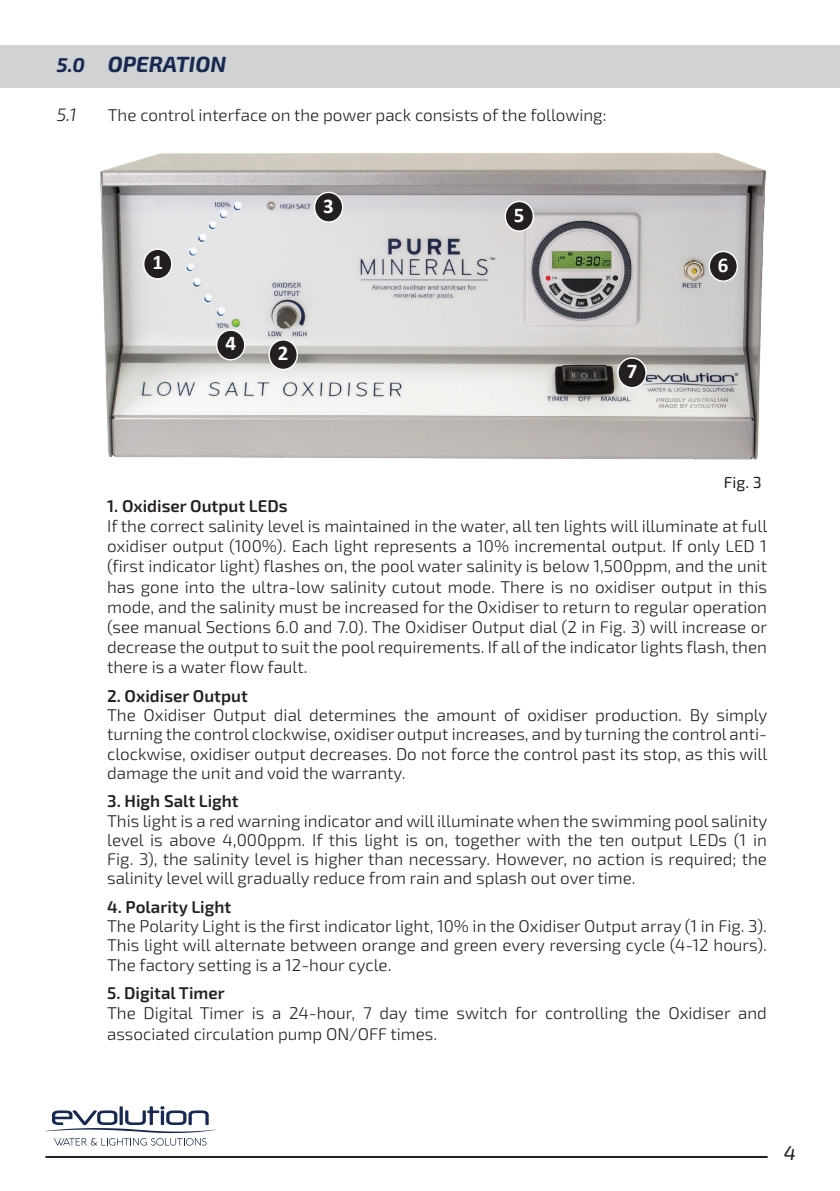
<style>
.page{position:relative;width:840px;height:1191px;background:#fff}
.page>*{position:absolute;margin:0;border:0;box-sizing:border-box;transform-origin:0 0}
.t1{font:italic 700 22px "Exo 2";color:#172953}
.t2{font:700 21px "Calibri";color:#fff}
.t3{font:italic 20px "Exo 2";color:#231f20}
.t4{font:italic 300 18px "Exo 2";color:#231f20}
.t5{font:300 17px/20.2px "Exo 2";color:#231f20;text-align:justify}
.t6{font:600 17px "Exo 2";color:#231f20}
.t7{font:16px "Exo 2";color:#231f20}
.s1{font-size:20px}
</style>
<div class="page">
<svg style="left:45px;top:1106px;width:170px;height:39px"></svg>
<hr style="left:45px;top:1156px;width:722px;height:2px;background:#231f20">
<div style="left:0;top:45px;width:839px;height:43px;background:#d1d2d4"></div>
<img style="left:100px;top:153px;width:666px;height:307px">
<div style="left:144px;top:249px;width:28px;height:30px;background:#231f20;border-radius:50%"></div>
<div style="left:143px;top:248px;width:29px;height:31px;border:1px solid #fff;border-radius:50%"></div>
<div style="left:269px;top:340px;width:28px;height:29px;background:#231f20;border-radius:50%"></div>
<div style="left:268px;top:339px;width:30px;height:31px;border:1px solid #fff;border-radius:50%"></div>
<div style="left:314px;top:192px;width:28px;height:30px;background:#231f20;border-radius:50%"></div>
<div style="left:314px;top:192px;width:29px;height:31px;border:1px solid #fff;border-radius:50%"></div>
<div style="left:216px;top:330px;width:29px;height:30px;background:#231f20;border-radius:50%"></div>
<div style="left:216px;top:329px;width:29px;height:31px;border:1px solid #fff;border-radius:50%"></div>
<div style="left:708px;top:251px;width:29px;height:30px;background:#231f20;border-radius:50%"></div>
<div style="left:708px;top:251px;width:29px;height:31px;border:1px solid #fff;border-radius:50%"></div>
<div style="left:617px;top:358px;width:28px;height:29px;background:#231f20;border-radius:50%"></div>
<div style="left:617px;top:357px;width:29px;height:31px;border:1px solid #fff;border-radius:50%"></div>
<div style="left:505px;top:201px;width:28px;height:30px;background:#231f20;border-radius:50%"></div>
<div style="left:504px;top:201px;width:29px;height:31px;border:1px solid #fff;border-radius:50%"></div>
<p class="t1" style="left:57px;top:51px;width:171px"><span class="s1">5.0</span> OPERATION</p>
<p class="t4" style="left:57px;top:104px;width:21px">5.1</p>
<p class="t5" style="left:108px;top:105px;width:500px">The control interface on the power pack consists of the following:</p>
<p class="t2" style="left:152px;top:248px;width:12px">1</p>
<p class="t2" style="left:323px;top:191px;width:12px">3</p>
<p class="t2" style="left:225px;top:328px;width:12px">4</p>
<p class="t2" style="left:278px;top:338px;width:12px">2</p>
<p class="t2" style="left:513px;top:200px;width:12px">5</p>
<p class="t2" style="left:626px;top:356px;width:12px">7</p>
<p class="t2" style="left:717px;top:250px;width:12px">6</p>
<p class="t7" style="left:723px;top:473px;width:39px">Fig. 3</p>
<p class="t6" style="left:107px;top:496px;width:182px">1. Oxidiser Output LEDs</p>
<p class="t5" style="left:107px;top:516px;width:661px">If the correct salinity level is maintained in the water, all ten lights will illuminate at full oxidiser output (100%). Each light represents a 10% incremental output. If only LED 1 (first indicator light) flashes on, the pool water salinity is below 1,500ppm, and the unit has gone into the ultra-low salinity cutout mode. There is no oxidiser output in this mode, and the salinity must be increased for the Oxidiser to return to regular operation (see manual Sections 6.0 and 7.0). The Oxidiser Output dial (2 in Fig. 3) will increase or decrease the output to suit the pool requirements. If all of the indicator lights flash, then there is a water flow fault.</p>
<p class="t6" style="left:107px;top:686px;width:142px">2. Oxidiser Output</p>
<p class="t5" style="left:107px;top:706px;width:661px;line-height:19.2px">The Oxidiser Output dial determines the amount of oxidiser production. By simply turning the control clockwise, oxidiser output increases, and by turning the control anti&shy;clockwise, oxidiser output decreases. Do not force the control past its stop, as this will damage the unit and void the warranty.</p>
<p class="t6" style="left:107px;top:791px;width:133px">3. High Salt Light</p>
<p class="t5" style="left:107px;top:811px;width:661px;line-height:19.2px">This light is a red warning indicator and will illuminate when the swimming pool salinity level is above 4,000ppm. If this light is on, together with the ten output LEDs (1 in Fig. 3), the salinity level is higher than necessary. However, no action is required; the salinity level will gradually reduce from rain and splash out over time.</p>
<p class="t6" style="left:107px;top:897px;width:126px">4. Polarity Light</p>
<p class="t5" style="left:107px;top:917px;width:661px;line-height:19.2px">The Polarity Light is the first indicator light, 10% in the Oxidiser Output array (1 in Fig. 3).<br>This light will alternate between orange and green every reversing cycle (4-12 hours).<br>The factory setting is a 12-hour cycle.</p>
<p class="t6" style="left:107px;top:983px;width:119px">5. Digital Timer</p>
<p class="t5" style="left:107px;top:1003px;width:661px">The Digital Timer is a 24-hour, 7 day time switch for controlling the Oxidiser and associated circulation pump ON/OFF times.</p>
<p class="t3" style="left:783px;top:1141px;width:14px">4</p>
</div>
